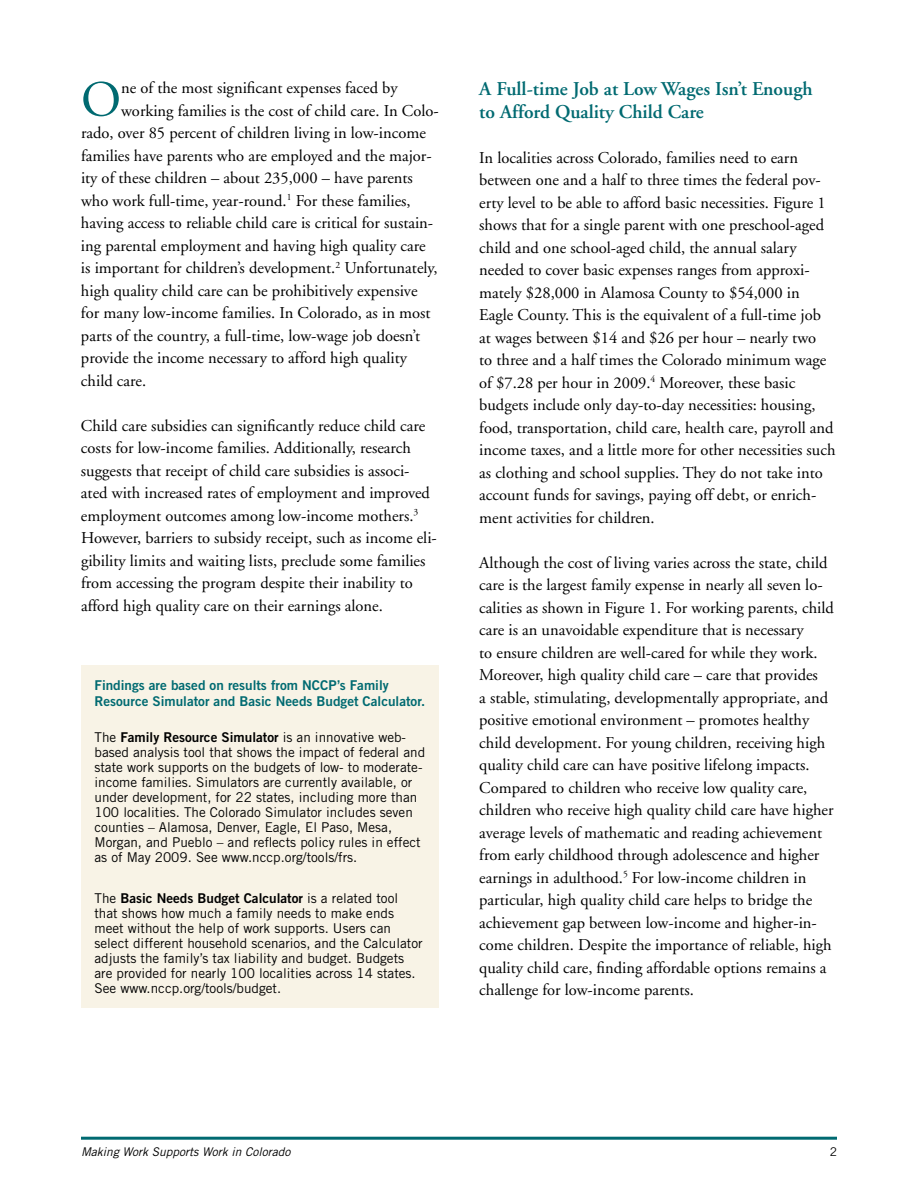
<style>
.page{position:relative;width:918px;height:1188px;background:#fff}
.page>*{position:absolute;margin:0;border:0;box-sizing:border-box;transform-origin:0 0}
.t1{font:50.4px "Adobe Garamond";color:#006a71}
.t2{font:600 19.5px/22.5px "Adobe Garamond";color:#006a71}
.t3{font:16.5px/22.5px "Adobe Garamond";color:#000}
.t4{font:13.5px/15px "Trade Gothic";color:#000}
.t5{font:13.5px/16.5px "Trade Gothic Bold Two";color:#006a71}
.t6{font:13.5px "Trade Gothic Bold Two";color:#000}
.t7{font:italic 12px "Trade Gothic";color:#000}
.t8{font:12px "Trade Gothic";color:#000}
.s1{font-family:"Trade Gothic"}
</style>
<div class="page">
<hr style="left:81px;top:1137px;width:756px;height:3px;background:#006a71">
<div style="left:81px;top:666px;width:358px;height:342px;background:#f8f3e6"></div>
<h1 class="t1" style="left:81px;top:73px;width:42px">O</h1>
<p class="t3" style="left:121px;top:77px;width:278px">ne of the most significant expenses faced by</p>
<p class="t3" style="left:121px;top:100px;width:319px">working families is the cost of child care. In Colo-</p>
<p class="t3" style="left:81px;top:122px;width:346px">rado, over 85 percent of children living in low-income</p>
<p class="t3" style="left:81px;top:145px;width:352px">families have parents who are employed and the major-</p>
<p class="t3" style="left:81px;top:167px;width:333px">ity of these children – about 235,000 – have parents</p>
<p class="t3" style="left:81px;top:190px;width:331px">who work full-time, year-round.<sup>1</sup> For these families,</p>
<p class="t3" style="left:81px;top:212px;width:354px">having access to reliable child care is critical for sustain-</p>
<p class="t3" style="left:81px;top:235px;width:346px">ing parental employment and having high quality care</p>
<p class="t3" style="left:81px;top:257px;width:358px">is important for children’s development.<sup>2</sup> Unfortunately,</p>
<p class="t3" style="left:81px;top:280px;width:338px">high quality child care can be prohibitively expensive</p>
<p class="t3" style="left:81px;top:302px;width:351px">for many low-income families. In Colorado, as in most</p>
<p class="t3" style="left:81px;top:325px;width:341px">parts of the country, a full-time, low-wage job doesn’t</p>
<p class="t3" style="left:81px;top:347px;width:327px">provide the income necessary to afford high quality</p>
<p class="t3" style="left:81px;top:370px;width:67px">child care.</p>
<p class="t3" style="left:81px;top:415px;width:357px">Child care subsidies can significantly reduce child care costs for low-income families. Additionally, research suggests that receipt of child care subsidies is associ&shy;ated with increased rates of employment and improved employment outcomes among low-income mothers.<sup>3<br></sup>However, barriers to subsidy receipt, such as income eli&shy;gibility limits and waiting lists, preclude some families from accessing the program despite their inability to afford high quality care on their earnings alone.</p>
<p class="t5" style="left:94px;top:677px;width:332px">Findings are based on results from NCCP’s Family<br>Resource Simulator and Basic Needs Budget Calculator.</p>
<p class="t6" style="left:94px;top:729px;width:313px"><span class="s1">The</span> Family Resource Simulator <span class="s1">is an innovative web-</span></p>
<p class="t4" style="left:94px;top:744px;width:332px">based analysis tool that shows the impact of federal and state work supports on the budgets of low- to moderate&shy;income families. Simulators are currently available, or under development, for 22 states, including more than 100 localities. The Colorado Simulator includes seven counties – Alamosa, Denver, Eagle, El Paso, Mesa, Morgan, and Pueblo – and reflects policy rules in effect as of May 2009. See www.nccp.org/tools/frs.</p>
<p class="t6" style="left:94px;top:889px;width:305px"><span class="s1">The</span> Basic Needs Budget Calculator <span class="s1">is a related tool</span></p>
<p class="t4" style="left:94px;top:905px;width:330px">that shows how much a family needs to make ends meet without the help of work supports. Users can select different household scenarios, and the Calculator adjusts the family’s tax liability and budget. Budgets are provided for nearly 100 localities across 14 states.<br>See www.nccp.org/tools/budget.</p>
<p class="t2" style="left:479px;top:78px;width:335px">A Full-time Job at Low Wages Isn’t Enough to Afford Quality Child Care</p>
<p class="t3" style="left:479px;top:147px;width:358px">In localities across Colorado, families need to earn between one and a half to three times the federal pov&shy;erty level to be able to afford basic necessities. Figure 1 shows that for a single parent with one preschool-aged child and one school-aged child, the annual salary needed to cover basic expenses ranges from approxi&shy;mately $28,000 in Alamosa County to $54,000 in Eagle County. This is the equivalent of a full-time job at wages between $14 and $26 per hour – nearly two<br>to three and a half times the Colorado minimum wage of $7.28 per hour in 2009.<sup>4</sup> Moreover, these basic budgets include only day-to-day necessities: housing, food, transportation, child care, health care, payroll and income taxes, and a little more for other necessities such as clothing and school supplies. They do not take into account funds for savings, paying off debt, or enrich&shy;ment activities for children.</p>
<p class="t3" style="left:479px;top:552px;width:356px">Although the cost of living varies across the state, child care is the largest family expense in nearly all seven lo&shy;calities as shown in Figure 1. For working parents, child care is an unavoidable expenditure that is necessary<br>to ensure children are well-cared for while they work.<br>Moreover, high quality child care – care that provides<br>a stable, stimulating, developmentally appropriate, and positive emotional environment – promotes healthy child development. For young children, receiving high quality child care can have positive lifelong impacts.<br>Compared to children who receive low quality care, children who receive high quality child care have higher average levels of mathematic and reading achievement from early childhood through adolescence and higher earnings in adulthood.<sup>5</sup> For low-income children in particular, high quality child care helps to bridge the achievement gap between low-income and higher-in&shy;come children. Despite the importance of reliable, high quality child care, finding affordable options remains a challenge for low-income parents.</p>
<p class="t7" style="left:81px;top:1144px;width:211px">Making Work Supports Work in Colorado</p>
<p class="t8" style="left:830px;top:1144px;width:9px">2</p>
</div>
